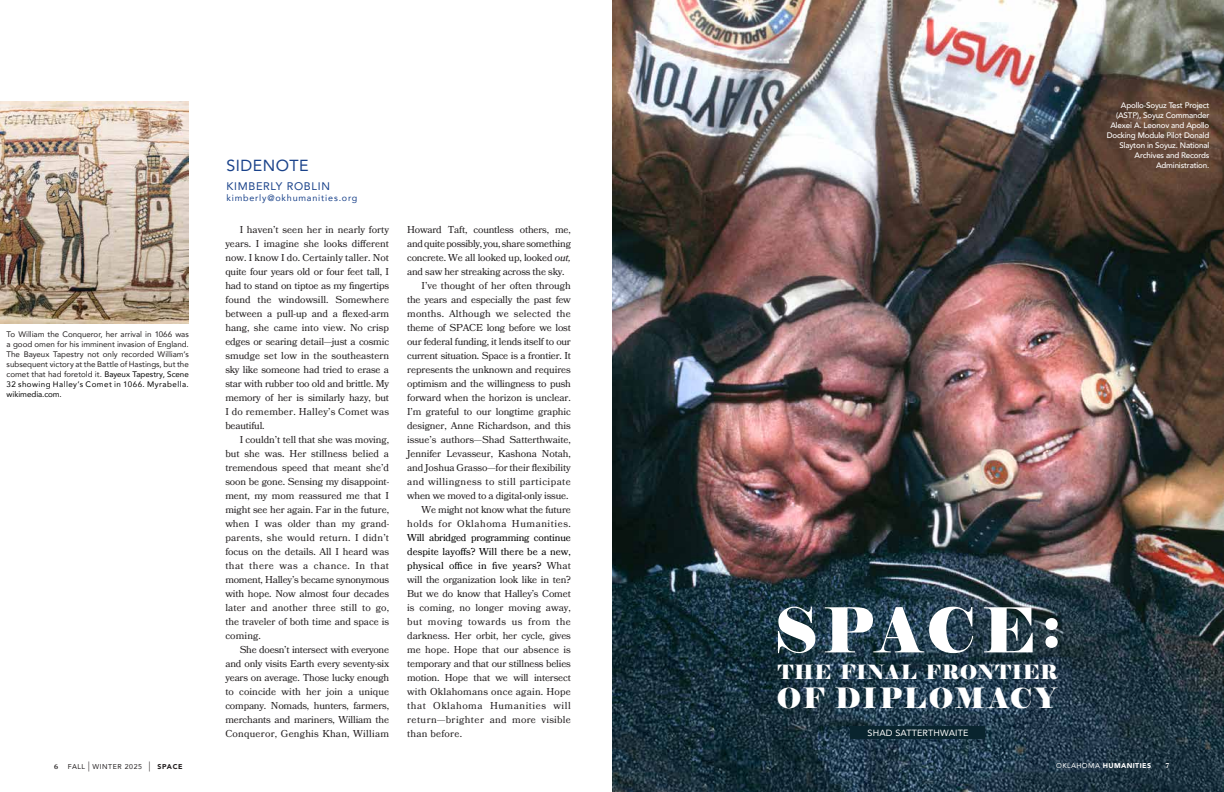
<style>
.page{position:relative;width:1224px;height:792px;background:#fff}
.page>*{position:absolute;margin:0;border:0;box-sizing:border-box;transform-origin:0 0}
.t1{font:61.9px "Elephant";letter-spacing:.07em;color:#fff}
.t2{font:27.9px "Elephant";letter-spacing:.045em;color:#fff}
.t3{font:19.5px "Elephant";letter-spacing:.035em;color:#fff}
.t4{font:16px "Avenir";letter-spacing:.03em;color:#1a428a}
.t5{font:11px "Avenir";letter-spacing:.065em;color:#1a428a}
.t6{font:10px/14px "Bookmania";letter-spacing:-.01em;color:#231f20;text-align:justify}
.t7{font:10px "Bookmania";letter-spacing:-.03em;color:#231f20}
.t8{font:10px "Bookmania";letter-spacing:.04em;color:#231f20}
.t9{font:10px "Bookmania";letter-spacing:.02em;color:#231f20}
.t10{font:10px "Bookmania";letter-spacing:.05em;color:#231f20}
.t11{font:9px "Avenir";letter-spacing:.09em;color:#1a428a}
.t12{font:9px "Avenir";letter-spacing:.02em;color:#fff}
.t13{font:8px/10px "Avenir";letter-spacing:.055em;color:#231f20;text-align:justify}
.t14{font:500 8px/10px "Avenir";letter-spacing:-.02em;color:#fff;text-align:right}
.t15{font:7px "Avenir";letter-spacing:.08em;color:#231f20}
.t16{font:900 7px "Avenir";letter-spacing:.06em;color:#fff}
.t17{font:600 7px "Bookmania";color:#231f20}
.t18{font:600 7px "Bookmania";color:#fff}
.s1{color:#000}
.s2{font-weight:300;font-size:10px}
.s3{font-weight:900}
.s4{font-style:italic}
.s5{font-weight:400}
</style>
<div class="page">
<img style="left:0;top:101px;width:189px;height:223px">
<img style="left:612px;top:0;width:612px;height:792px">
<div style="left:851px;top:726px;width:134px;height:12px;background:#09242e"></div>
<p class="t13" style="left:7px;top:329px;width:184px">To William the Conqueror, her arrival in 1066 was a good omen for his imminent invasion of England.<br>The Bayeux Tapestry not only recorded William’s subsequent victory at the Battle of Hastings, but the comet that had foretold it. <span class="s1">Bayeux Tapestry, Scene 32 showing Halley’s Comet in 1066. Myrabella. wikimedia.com.</span></p>
<p class="t17" style="left:54px;top:762px;width:6px">6</p>
<p class="t15" style="left:68px;top:761px;width:116px">FALL <span class="s2">|</span> WINTER 2025 <span class="s2">|</span> <span class="s3">SPACE</span></p>
<h3 class="t4" style="left:226px;top:153px;width:84px">SIDENOTE</h3>
<p class="t5" style="left:226px;top:178px;width:105px">KIMBERLY ROBLIN</p>
<p class="t11" style="left:226px;top:191px;width:133px">kimberly@okhumanities.org</p>
<p class="t6" style="left:225px;top:223px;width:165px;text-indent:14px">I haven’t seen her in nearly forty years. I imagine she looks different now. I know I do. Certainly taller. Not quite four years old or four feet tall, I had to stand on tiptoe as my fingertips found the windowsill. Somewhere between a pull-up and a flexed-arm hang, she came into view. No crisp edges or searing detail—just a cosmic smudge set low in the southeastern sky like someone had tried to erase a star with rubber too old and brittle. My memory of her is similarly hazy, but I do remember. Halley’s Comet was beautiful.</p>
<p class="t6" style="left:225px;top:433px;width:165px;text-indent:14px">I couldn’t tell that she was moving, but she was. Her stillness belied a tremendous speed that meant she’d soon be gone. Sensing my disappoint&shy;ment, my mom reassured me that I might see her again. Far in the future, when I was older than my grand&shy;parents, she would return. I didn’t focus on the details. All I heard was that there was a chance. In that moment, Halley’s became synonymous with hope. Now almost four decades later and another three still to go, the traveler of both time and space is coming.</p>
<p class="t6" style="left:225px;top:643px;width:165px;text-indent:14px">She doesn’t intersect with everyone and only visits Earth every seventy-six years on average. Those lucky enough to coincide with her join a unique company. Nomads, hunters, farmers, merchants and mariners, William the Conqueror, Genghis Khan, William</p>
<p class="t6" style="left:407px;top:223px;width:165px">Howard Taft, countless others, me,</p>
<p class="t7" style="left:407px;top:238px;width:165px">and quite possibly, you, share something</p>
<p class="t6" style="left:407px;top:251px;width:165px">concrete. We all looked up, looked <span class="s4">out,</span></p>
<p class="t6" style="left:407px;top:265px;width:159px">and saw her streaking across the sky.</p>
<p class="t6" style="left:422px;top:279px;width:151px">I’ve thought of her often through</p>
<p class="t6" style="left:407px;top:293px;width:165px">the years and especially the past few</p>
<p class="t9" style="left:407px;top:308px;width:165px">months. Although we selected the</p>
<p class="t6" style="left:407px;top:321px;width:165px">theme of SPACE long before we lost</p>
<p class="t6" style="left:407px;top:335px;width:165px">our federal funding, it lends itself to our</p>
<p class="t6" style="left:407px;top:349px;width:165px">current situation. Space is a frontier. It</p>
<p class="t6" style="left:407px;top:363px;width:165px">represents the unknown and requires</p>
<p class="t6" style="left:407px;top:377px;width:165px">optimism and the willingness to push</p>
<p class="t6" style="left:407px;top:391px;width:165px">forward when the horizon is unclear.</p>
<p class="t6" style="left:407px;top:405px;width:165px">I’m grateful to our longtime graphic</p>
<p class="t6" style="left:407px;top:419px;width:165px">designer, Anne Richardson, and this</p>
<p class="t6" style="left:407px;top:433px;width:165px">issue’s authors—Shad Satterthwaite,</p>
<p class="t6" style="left:407px;top:447px;width:165px">Jennifer Levasseur, Kashona Notah,</p>
<p class="t6" style="left:407px;top:461px;width:165px">and Joshua Grasso—for their flexibility</p>
<p class="t8" style="left:407px;top:476px;width:165px">and willingness to still participate</p>
<p class="t6" style="left:407px;top:489px;width:163px">when we moved to a digital-only issue.</p>
<p class="t6" style="left:422px;top:503px;width:151px">We might not know what the future</p>
<p class="t10" style="left:407px;top:518px;width:165px">holds for Oklahoma Humanities.</p>
<p class="t6" style="left:407px;top:531px;width:165px"><span class="s1">Will abridged programming continue despite layoffs? Will there be a new, physical office in five years?</span> What will the organization look like in ten?<br>But we do know that Halley’s Comet is coming, no longer moving away, but moving towards us from the darkness. Her orbit, her cycle, gives me hope. Hope that our absence is temporary and that our stillness belies motion. Hope that we will intersect with Oklahomans once again. Hope that Oklahoma Humanities will return—brighter and more visible than before.</p>
<p class="t14" style="left:1107px;top:100px;width:104px">Apollo-Soyuz Test Project (ASTP), Soyuz Commander<br>Alexei A. Leonov and Apollo<br>Docking Module Pilot Donald<br>Slayton in Soyuz. National<br>Archives and Records<br>Administration.</p>
<h1 class="t1" style="left:774px;top:592px;width:289px">SPACE:</h1>
<h2 class="t2" style="left:777px;top:681px;width:281px">OF DIPLOMACY</h2>
<h3 class="t3" style="left:778px;top:660px;width:282px">THE FINAL FRONTIER</h3>
<p class="t12" style="left:868px;top:725px;width:102px">SHAD SATTERTHWAITE</p>
<p class="t16" style="left:1056px;top:760px;width:96px"><span class="s5">OKLAHOMA</span> HUMANITIES</p>
<p class="t18" style="left:1165px;top:762px;width:6px">7</p>
</div>
